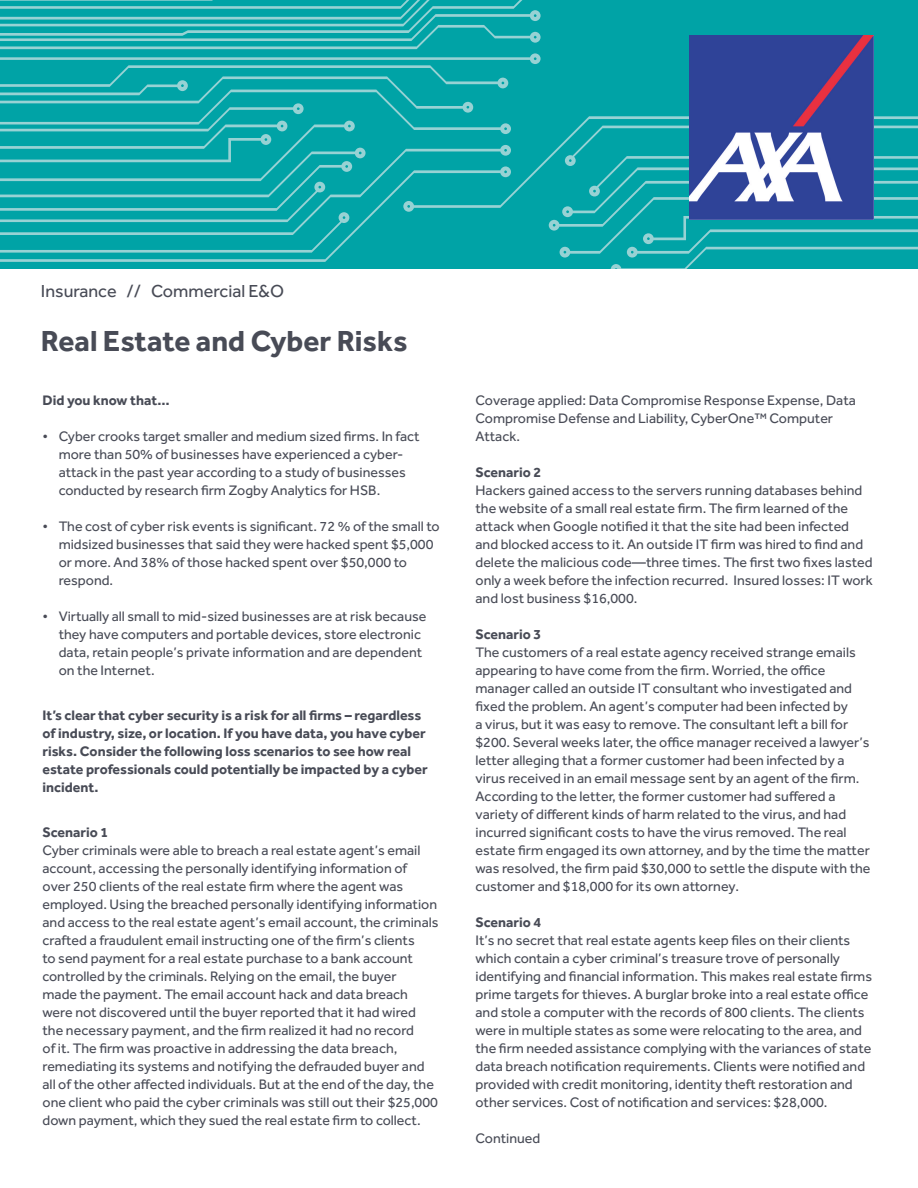
<style>
.page{position:relative;width:918px;height:1188px;background:#fff}
.page>*{position:absolute;margin:0;border:0;box-sizing:border-box;transform-origin:0 0}
.t1{font:700 30px "Effra";color:#484b56}
.t2{font:18px "Effra";color:#484b56}
.t3{font:14.25px/18px "Effra";color:#484b56}
.t4{font:700 14.25px/18px "Effra";color:#484b56}
.s1{font-weight:700}
</style>
<div class="page">
<div style="left:0;top:0;width:918px;height:269px;background:#00a3a6"></div>
<svg style="left:0;top:0;width:541px;height:166px"></svg>
<svg style="left:0;top:166px;width:403px;height:96px"></svg>
<svg style="left:549px;top:212px;width:369px;height:57px"></svg>
<svg style="left:403px;top:116px;width:515px;height:96px"></svg>
<img style="left:690px;top:35px;width:184px;height:184px">
<p class="t2" style="left:41px;top:280px;width:245px">Insurance // Commercial E&amp;O</p>
<p class="t1" style="left:41px;top:323px;width:368px">Real Estate and Cyber Risks</p>
<p class="t4" style="left:43px;top:391px;width:129px">Did you know that…</p>
<p class="t3" style="left:59px;top:427px;width:362px;text-indent:-16px">• Cyber crooks target smaller and medium sized firms. In fact more than 50% of businesses have experienced a cyber&shy;attack in the past year according to a study of businesses conducted by research firm Zogby Analytics for HSB.</p>
<p class="t3" style="left:59px;top:517px;width:382px;text-indent:-16px">• The cost of cyber risk events is significant. 72 % of the small to midsized businesses that said they were hacked spent $5,000 or more. And 38% of those hacked spent over $50,000 to respond.</p>
<p class="t3" style="left:59px;top:607px;width:369px;text-indent:-16px">• Virtually all small to mid-sized businesses are at risk because they have computers and portable devices, store electronic data, retain people’s private information and are dependent on the Internet.</p>
<p class="t4" style="left:43px;top:706px;width:387px">It’s clear that cyber security is a risk for all firms – regardless of industry, size, or location. If you have data, you have cyber risks. Consider the following loss scenarios to see how real estate professionals could potentially be impacted by a cyber incident.</p>
<p class="t3" style="left:43px;top:823px;width:398px"><span class="s1">Scenario 1<br></span>Cyber criminals were able to breach a real estate agent’s email account, accessing the personally identifying information of over 250 clients of the real estate firm where the agent was employed. Using the breached personally identifying information and access to the real estate agent’s email account, the criminals crafted a fraudulent email instructing one of the firm’s clients<br>to send payment for a real estate purchase to a bank account controlled by the criminals. Relying on the email, the buyer<br>made the payment. The email account hack and data breach were not discovered until the buyer reported that it had wired the necessary payment, and the firm realized it had no record<br>of it. The firm was proactive in addressing the data breach, remediating its systems and notifying the defrauded buyer and all of the other affected individuals. But at the end of the day, the one client who paid the cyber criminals was still out their $25,000 down payment, which they sued the real estate firm to collect.</p>
<p class="t3" style="left:476px;top:391px;width:382px">Coverage applied: Data Compromise Response Expense, Data<br>Compromise Defense and Liability, CyberOne™ Computer<br>Attack.</p>
<p class="t3" style="left:476px;top:463px;width:399px"><span class="s1">Scenario 2<br></span>Hackers gained access to the servers running databases behind the website of a small real estate firm. The firm learned of the attack when Google notified it that the site had been infected and blocked access to it. An outside IT firm was hired to find and delete the malicious code—three times. The first two fixes lasted only a week before the infection recurred. Insured losses: IT work and lost business $16,000.</p>
<p class="t3" style="left:476px;top:625px;width:397px"><span class="s1">Scenario 3<br></span>The customers of a real estate agency received strange emails appearing to have come from the firm. Worried, the office manager called an outside IT consultant who investigated and fixed the problem. An agent’s computer had been infected by<br>a virus, but it was easy to remove. The consultant left a bill for $200. Several weeks later, the office manager received a lawyer’s letter alleging that a former customer had been infected by a virus received in an email message sent by an agent of the firm.<br>According to the letter, the former customer had suffered a variety of different kinds of harm related to the virus, and had incurred significant costs to have the virus removed. The real estate firm engaged its own attorney, and by the time the matter was resolved, the firm paid $30,000 to settle the dispute with the customer and $18,000 for its own attorney.</p>
<p class="t3" style="left:476px;top:913px;width:398px"><span class="s1">Scenario 4<br></span>It’s no secret that real estate agents keep files on their clients which contain a cyber criminal’s treasure trove of personally identifying and financial information. This makes real estate firms prime targets for thieves. A burglar broke into a real estate office and stole a computer with the records of 800 clients. The clients were in multiple states as some were relocating to the area, and the firm needed assistance complying with the variances of state data breach notification requirements. Clients were notified and provided with credit monitoring, identity theft restoration and other services. Cost of notification and services: $28,000.</p>
<p class="t3" style="left:476px;top:1129px;width:66px">Continued</p>
</div>
